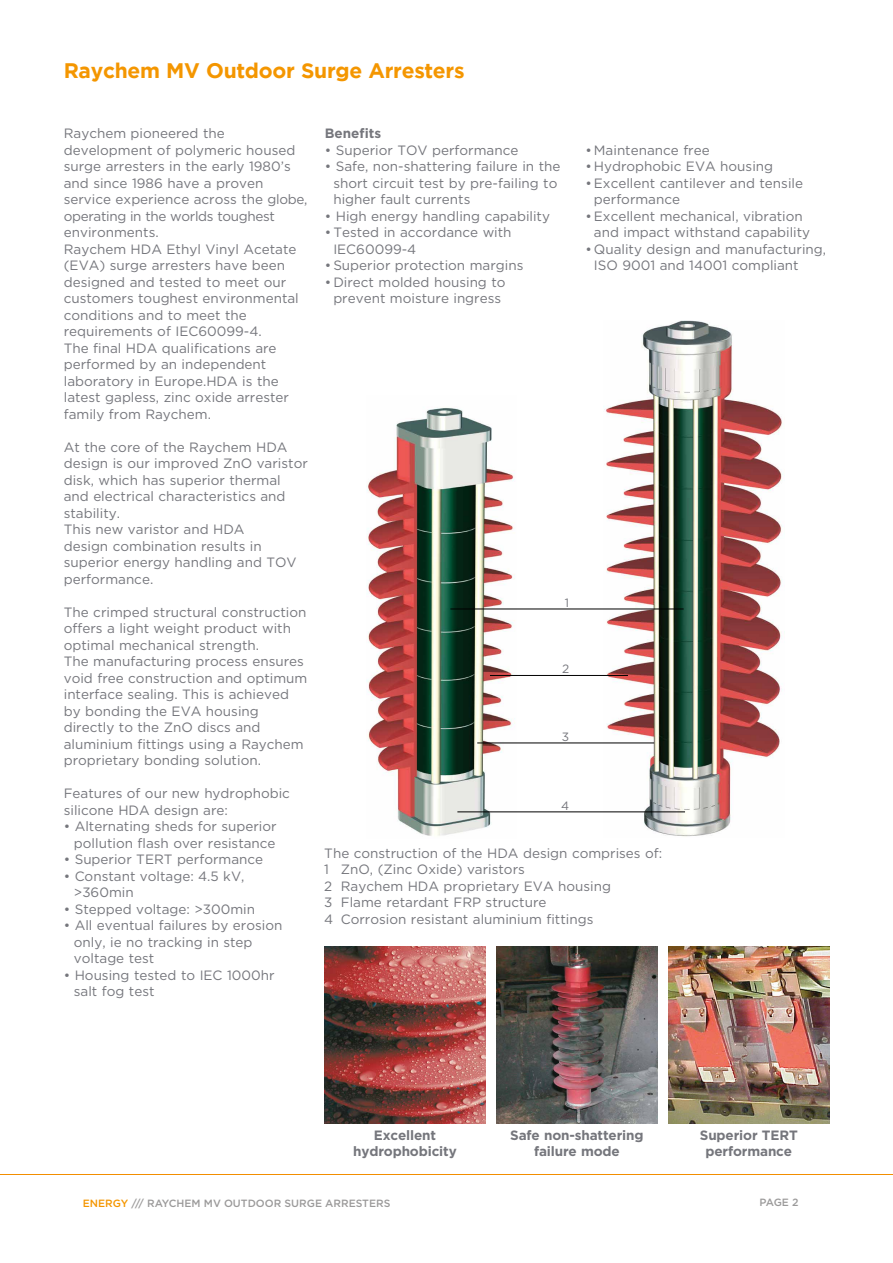
<style>
.page{position:relative;width:893px;height:1263px;background:#fff}
.page>*{position:absolute;margin:0;border:0;box-sizing:border-box;transform-origin:0 0}
.t1{font:700 21px "Gotham";letter-spacing:-.015em;color:#f49600}
.t2{font:13.5px/16.5px "Gotham";color:#75767c}
.t3{font:700 13.5px/16.5px "Gotham";letter-spacing:-.01em;color:#75767c;text-align:center}
.t4{font:12px "Gotham";color:#75767c}
.t5{font:500 10.5px "Gotham";color:#9b9a9a}
.s1{color:#f49600}
</style>
<div class="page">
<img style="left:325px;top:947px;width:160px;height:176px">
<img style="left:496px;top:947px;width:161px;height:176px">
<img style="left:668px;top:947px;width:161px;height:176px">
<img style="left:603px;top:320px;width:182px;height:517px">
<img style="left:367px;top:408px;width:149px;height:428px">
<hr style="left:450px;top:609px;width:234px;height:1px;background:#000">
<hr style="left:490px;top:675px;width:138px;height:1px;background:#000">
<hr style="left:477px;top:743px;width:177px;height:1px;background:#000">
<hr style="left:457px;top:811px;width:228px;height:1px;background:#000">
<h1 class="t1" style="left:64px;top:59px;width:402px">Raychem MV Outdoor Surge Arresters</h1>
<p class="t2" style="left:64px;top:125px;width:245px">Raychem pioneered the development of polymeric housed surge arresters in the early 1980’s and since 1986 have a proven service experience across the globe, operating in the worlds toughest environments.<br>Raychem HDA Ethyl Vinyl Acetate (EVA) surge arresters have been designed and tested to meet our customers toughest environmental conditions and to meet the requirements of IEC60099-4.<br>The final HDA qualifications are performed by an independent laboratory in Europe.HDA is the latest gapless, zinc oxide arrester family from Raychem.</p>
<p class="t2" style="left:64px;top:438px;width:246px">At the core of the Raychem HDA design is our improved ZnO varistor disk, which has superior thermal and electrical characteristics and stability.<br>This new varistor and HDA<br>design combination results in superior energy handling and TOV performance.</p>
<p class="t2" style="left:64px;top:603px;width:245px">The crimped structural construction offers a light weight product with optimal mechanical strength.<br>The manufacturing process ensures void free construction and optimum interface sealing. This is achieved by bonding the EVA housing directly to the ZnO discs and aluminium fittings using a Raychem proprietary bonding solution.</p>
<p class="t2" style="left:64px;top:785px;width:228px">Features of our new hydrophobic silicone HDA design are:</p>
<p class="t2" style="left:64px;top:818px;width:214px;text-align:right">• Alternating sheds for superior pollution flash over resistance</p>
<p class="t2" style="left:64px;top:851px;width:201px">• Superior TERT performance</p>
<p class="t2" style="left:74px;top:867px;width:172px;text-indent:-10px">• Constant voltage: 4.5 kV, &gt;360min</p>
<p class="t2" style="left:64px;top:900px;width:193px">• Stepped voltage: &gt;300min</p>
<p class="t2" style="left:74px;top:917px;width:210px;text-indent:-10px">• All eventual failures by erosion only, ie no tracking in step voltage test</p>
<p class="t2" style="left:74px;top:966px;width:202px;text-indent:-10px">• Housing tested to IEC 1000hr salt fog test</p>
<p class="t3" style="left:325px;top:125px;width:58px">Benefits</p>
<p class="t2" style="left:325px;top:142px;width:195px">• Superior TOV performance</p>
<p class="t2" style="left:333px;top:158px;width:229px;text-indent:-9px">• Safe, non-shattering failure in the short circuit test by pre-failing to higher fault currents</p>
<p class="t2" style="left:325px;top:208px;width:227px">• High energy handling capability</p>
<p class="t2" style="left:333px;top:224px;width:180px;text-indent:-9px">•Tested in accordance with<br>IEC60099-4</p>
<p class="t2" style="left:325px;top:257px;width:200px">•Superior protection margins</p>
<p class="t2" style="left:325px;top:274px;width:182px;text-align:center">•Direct molded housing to prevent moisture ingress</p>
<p class="t2" style="left:585px;top:142px;width:126px">• Maintenance free</p>
<p class="t2" style="left:585px;top:158px;width:189px">• Hydrophobic EVA housing</p>
<p class="t2" style="left:594px;top:175px;width:211px;text-indent:-9px">•Excellent cantilever and tensile performance</p>
<p class="t2" style="left:594px;top:208px;width:218px;text-indent:-9px">•Excellent mechanical, vibration and impact withstand capability</p>
<p class="t2" style="left:594px;top:240px;width:234px;text-indent:-9px">• Quality design and manufacturing,<br>ISO 9001 and 14001 compliant</p>
<p class="t4" style="left:565px;top:595px;width:6px">1</p>
<p class="t4" style="left:562px;top:661px;width:9px">2</p>
<p class="t4" style="left:562px;top:729px;width:9px">3</p>
<p class="t4" style="left:561px;top:798px;width:10px">4</p>
<p class="t2" style="left:324px;top:844px;width:339px">The construction of the HDA design comprises of:<br>1 ZnO, (Zinc Oxide) varistors<br>2 Raychem HDA proprietary EVA housing<br>3 Flame retardant FRP structure<br>4 Corrosion resistant aluminium fittings</p>
<p class="t3" style="left:353px;top:1127px;width:105px">Excellent hydrophobicity</p>
<p class="t3" style="left:510px;top:1127px;width:135px">Safe non-shattering failure mode</p>
<p class="t3" style="left:700px;top:1127px;width:99px">Superior TERT performance</p>
<p class="t5" style="left:83px;top:1196px;width:309px"><span class="s1">ENERGY</span> /// RAYCHEM MV OUTDOOR SURGE ARRESTERS</p>
<p class="t5" style="left:760px;top:1195px;width:40px">PAGE 2</p>
</div>
